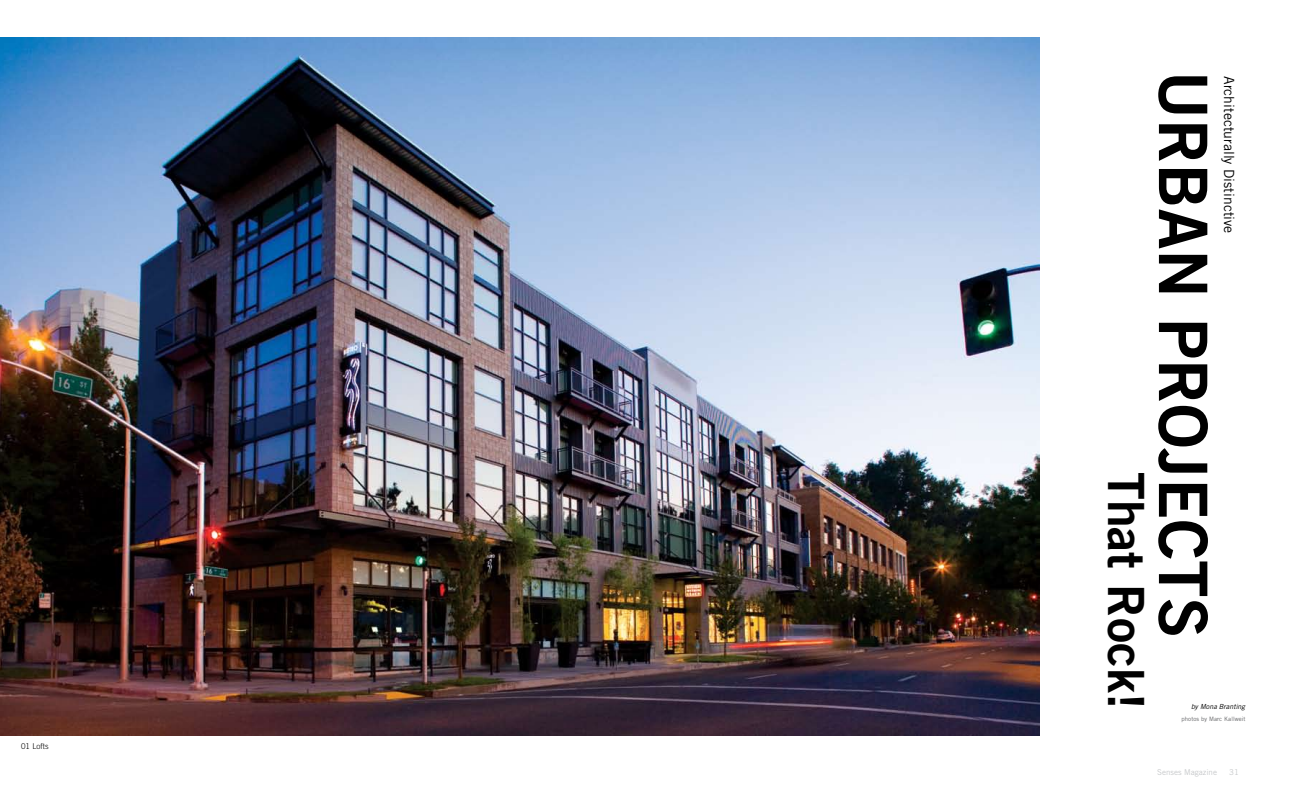
<style>
.page{position:relative;width:1296px;height:792px;background:#fff}
.page>*{position:absolute;margin:0;border:0;box-sizing:border-box;transform-origin:0 0}
.t1{font:67px "Trade Gothic Bold Two";color:#000}
.t2{font:50px "Trade Gothic Bold Two";color:#000}
.t3{font:14px "Trade Gothic";color:#000}
.t4{font:8px "Trade Gothic";color:#c6c8ca}
.t5{font:300 8px "Trade Gothic";letter-spacing:.01em;color:#000}
.t6{font:italic 7px "Trade Gothic";color:#000}
.t7{font:6px "Trade Gothic";letter-spacing:.01em;color:#636466}
</style>
<div class="page">
<img style="left:0;top:37px;width:1039px;height:699px">
<p class="t5" style="left:21px;top:741px;width:29px">01 Lofts</p>
<h2 class="t2" style="left:1157px;top:472px;width:239px;rotate:90deg">That Rock!</h2>
<h1 class="t1" style="left:1224px;top:71px;width:569px;rotate:90deg">URBAN PROJECTS</h1>
<p class="t3" style="left:1238px;top:76px;width:159px;rotate:90deg">Architecturally Distinctive</p>
<p class="t6" style="left:1191px;top:702px;width:56px">by Mona Branting</p>
<p class="t7" style="left:1182px;top:715px;width:66px">photos by Marc Kallweit</p>
<p class="t4" style="left:1157px;top:767px;width:68px">Senses Magazine 31</p>
</div>
